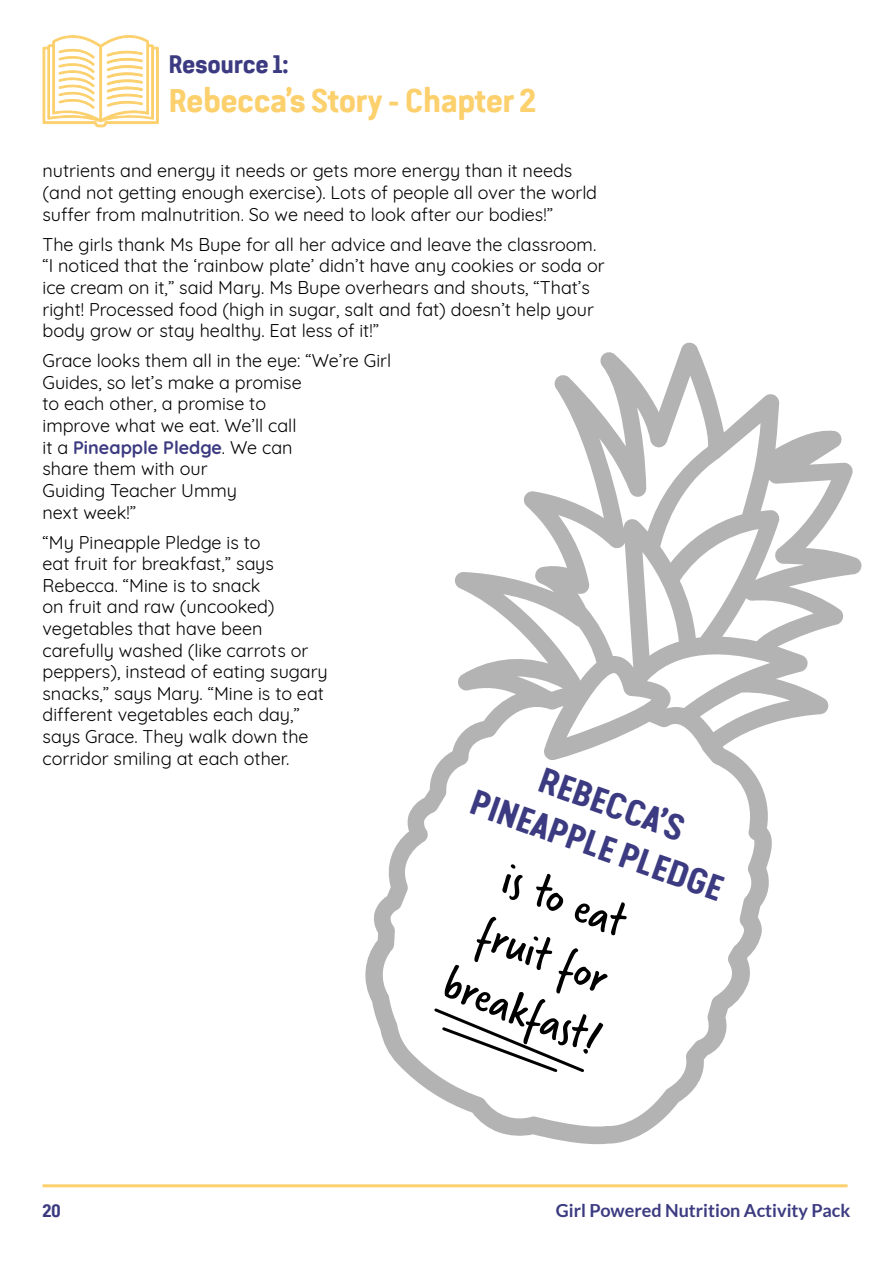
<style>
.page{position:relative;width:893px;height:1263px;background:#fff}
.page>*{position:absolute;margin:0;border:0;box-sizing:border-box;transform-origin:0 0}
.t1{font:49.2px/59.1px "Verveine";color:#000;text-align:center}
.t2{font:700 36px/43.5px "Van Condensed Pro";color:#3c3b81;text-align:center}
.t3{font:700 33px "Van Condensed Pro";letter-spacing:-.04em;color:#fcd06d}
.t4{font:700 25.5px "Van Condensed Pro";letter-spacing:-.04em;color:#3c3b81}
.t5{font:18px/21.6px "Quicksand";color:#000}
.t6{font:700 18px "Lato";color:#3c3b81}
.t7{font:700 18px "Van Condensed Pro";color:#3c3b81}
.s1{font-weight:700;color:#3c3b81}
</style>
<div class="page">
<hr style="left:43px;top:1184px;width:804px;height:3px;background:#fcd06d">
<svg style="left:42px;top:35px;width:117px;height:93px"></svg>
<svg style="left:365px;top:342px;width:497px;height:803px"></svg>
<svg style="left:432px;top:1006px;width:154px;height:68px"></svg>
<h3 class="t4" style="left:168px;top:45px;width:122px">Resource 1:</h3>
<h3 class="t3" style="left:168px;top:76px;width:369px">Rebecca’s Story - Chapter 2</h3>
<p class="t5" style="left:43px;top:158px;width:556px">nutrients and energy it needs or gets more energy than it needs (and not getting enough exercise). Lots of people all over the world suffer from malnutrition. So we need to look after our bodies!”</p>
<p class="t5" style="left:43px;top:232px;width:564px">The girls thank Ms Bupe for all her advice and leave the classroom. “I noticed that the ‘rainbow plate’ didn’t have any cookies or soda or ice cream on it,” said Mary. Ms Bupe overhears and shouts, “That’s right! Processed food (high in sugar, salt and fat) doesn’t help your body grow or stay healthy. Eat less of it!”</p>
<p class="t5" style="left:43px;top:348px;width:350px">Grace looks them all in the eye: “We’re Girl<br>Guides, so let’s make a promise<br>to each other, a promise to<br>improve what we eat. We’ll call<br>it a <span class="s1">Pineapple Pledge</span>. We can<br>share them with our<br>Guiding Teacher Ummy<br>next week!”</p>
<p class="t5" style="left:43px;top:529px;width:287px">“My Pineapple Pledge is to<br>eat fruit for breakfast,” says<br>Rebecca. “Mine is to snack<br>on fruit and raw (uncooked) vegetables that have been carefully washed (like carrots or peppers), instead of eating sugary snacks,” says Mary. “Mine is to eat different vegetables each day,” says Grace. They walk down the corridor smiling at each other.</p>
<h2 class="t2" style="left:495px;top:736px;width:268px;rotate:20deg">REBECCA’S<br>PINEAPPLE PLEDGE</h2>
<h1 class="t1" style="left:498px;top:844px;width:165px;rotate:21deg">is to eat fruit for breakfast!</h1>
<p class="t7" style="left:43px;top:1197px;width:20px">20</p>
<p class="t6" style="left:556px;top:1200px;width:296px">Girl Powered Nutrition Activity Pack</p>
</div>
